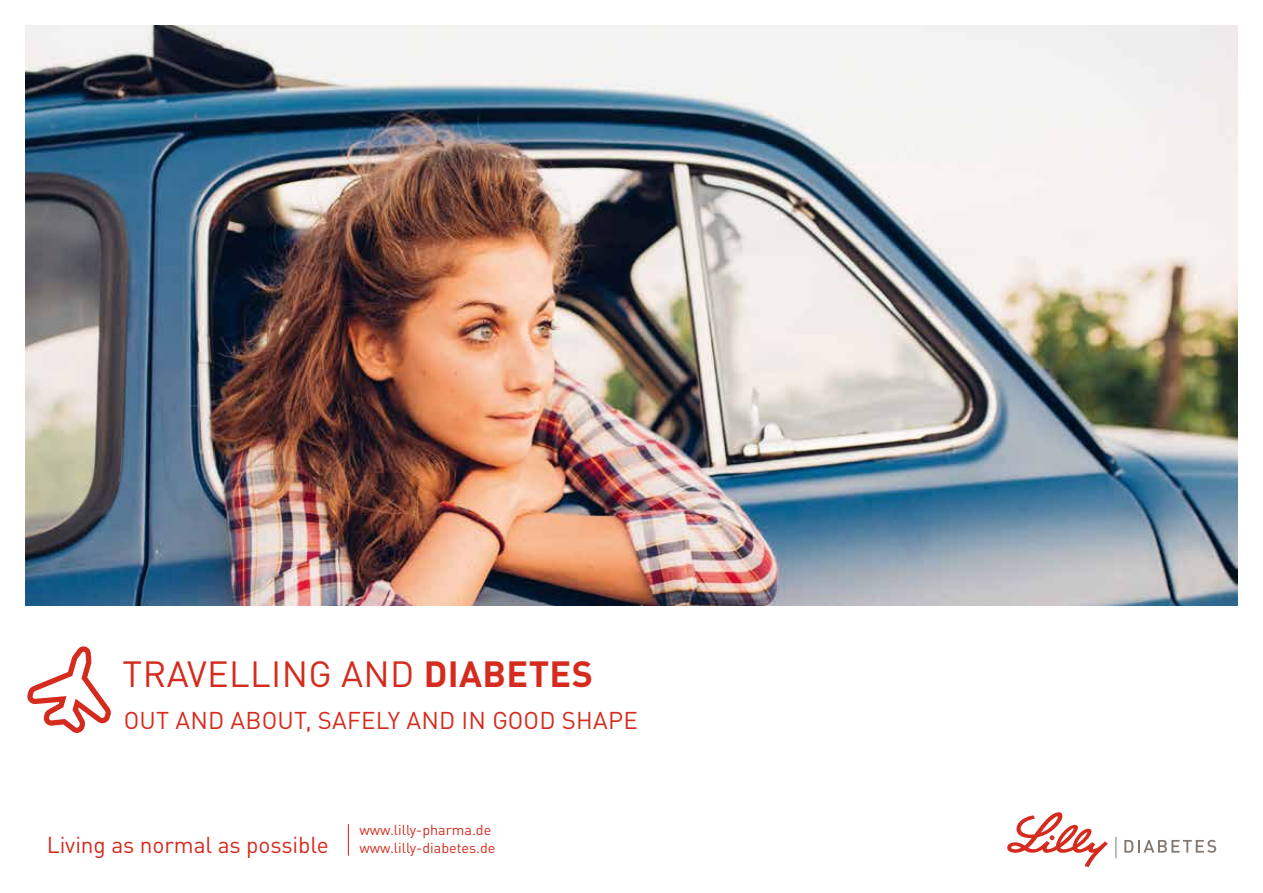
<style>
.page{position:relative;width:1263px;height:893px;background:#fff}
.page>*{position:absolute;margin:0;border:0;box-sizing:border-box;transform-origin:0 0}
.t1{font:36px "DIN Pro";letter-spacing:.01em;color:#d52b1e}
.t2{font:24px "DIN Pro";letter-spacing:.01em;color:#d52b1e}
.t3{font:22.65px "DIN Pro";letter-spacing:-.005em;color:#d52b1e}
.t4{font:14.4px "DIN Pro";color:#d52b1e}
.s1{font-weight:700}
</style>
<div class="page">
<img style="left:26px;top:26px;width:1211px;height:580px">
<hr style="left:348px;top:824px;width:1px;height:31px;background:#d52b1e">
<svg style="left:1115px;top:837px;width:1px;height:21px"></svg>
<svg style="left:1007px;top:812px;width:101px;height:55px"></svg>
<svg style="left:1124px;top:840px;width:92px;height:13px"></svg>
<svg style="left:27px;top:646px;width:84px;height:87px"></svg>
<h1 class="t1" style="left:123px;top:646px;width:472px">TRAVELLING AND <span class="s1">DIABETES</span></h1>
<h2 class="t2" style="left:124px;top:702px;width:516px">OUT AND ABOUT, SAFELY AND IN GOOD SHAPE</h2>
<p class="t4" style="left:359px;top:819px;width:133px">www.lilly-pharma.de</p>
<h3 class="t3" style="left:47px;top:827px;width:284px">Living as normal as possible</h3>
<p class="t4" style="left:359px;top:836px;width:138px">www.lilly-diabetes.de</p>
</div>
